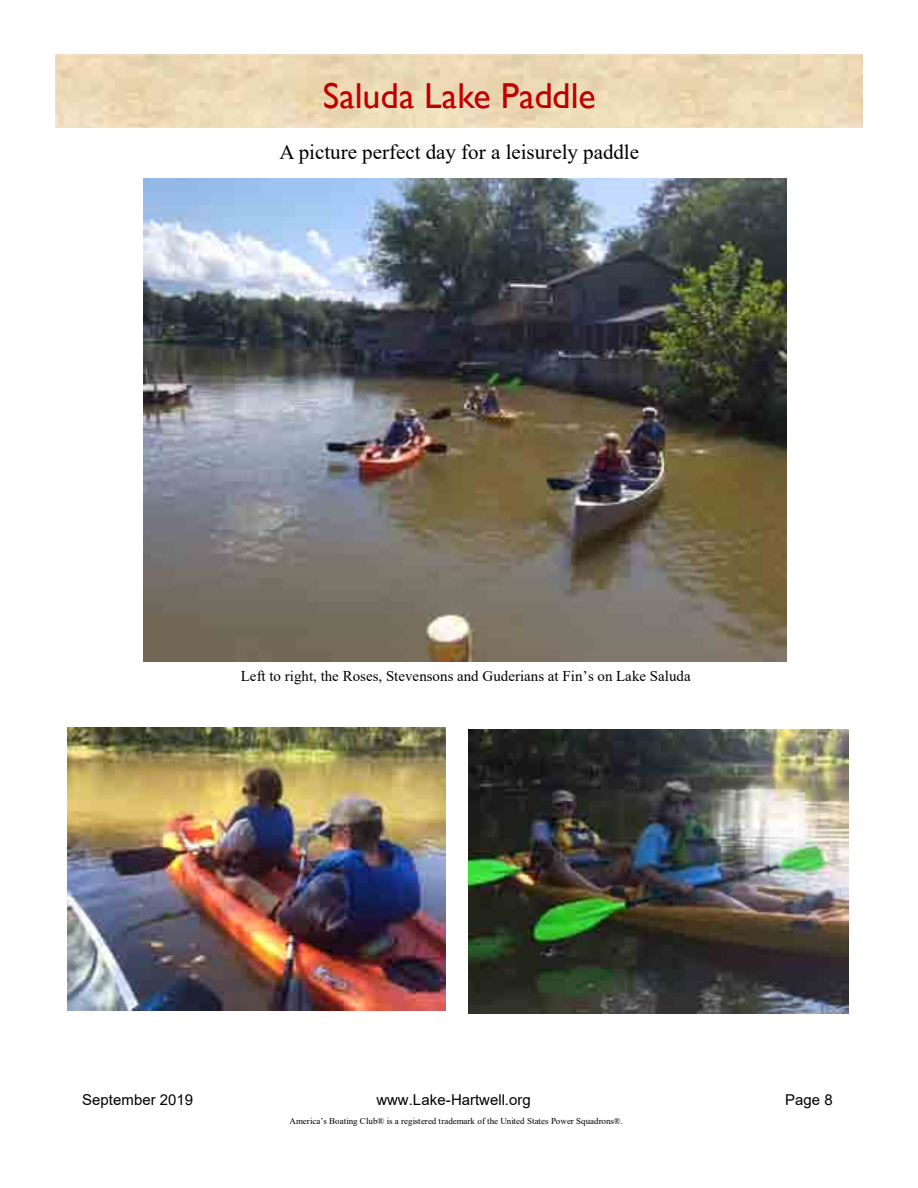
<style>
.page{position:relative;width:918px;height:1188px;background:#fff}
.page>*{position:absolute;margin:0;border:0;box-sizing:border-box;transform-origin:0 0}
.t1{font:36px "Gill Sans";color:#c00000}
.t2{font:21px "Times New Roman";color:#000}
.t3{font:15px "Times New Roman";color:#000}
.t4{font:15px "Arial";color:#000}
.t5{font:9px "Times New Roman";color:#000}
</style>
<div class="page">
<img style="left:67px;top:728px;width:378px;height:283px">
<img style="left:469px;top:729px;width:379px;height:285px">
<img style="left:143px;top:179px;width:643px;height:482px">
<h1 class="t1" style="left:323px;top:75px;width:275px">Saluda Lake Paddle</h1>
<h2 class="t2" style="left:279px;top:137px;width:361px">A picture perfect day for a leisurely paddle</h2>
<h3 class="t3" style="left:241px;top:665px;width:451px">Left to right, the Roses, Stevensons and Guderians at Fin’s on Lake Saluda</h3>
<h3 class="t4" style="left:82px;top:1090px;width:112px">September 2019</h3>
<h3 class="t4" style="left:376px;top:1090px;width:156px">www.Lake-Hartwell.org</h3>
<h3 class="t4" style="left:785px;top:1090px;width:49px">Page 8</h3>
<p class="t5" style="left:290px;top:1115px;width:335px">America’s Boating Club® is a registered trademark of the United States Power Squadrons®.</p>
</div>
